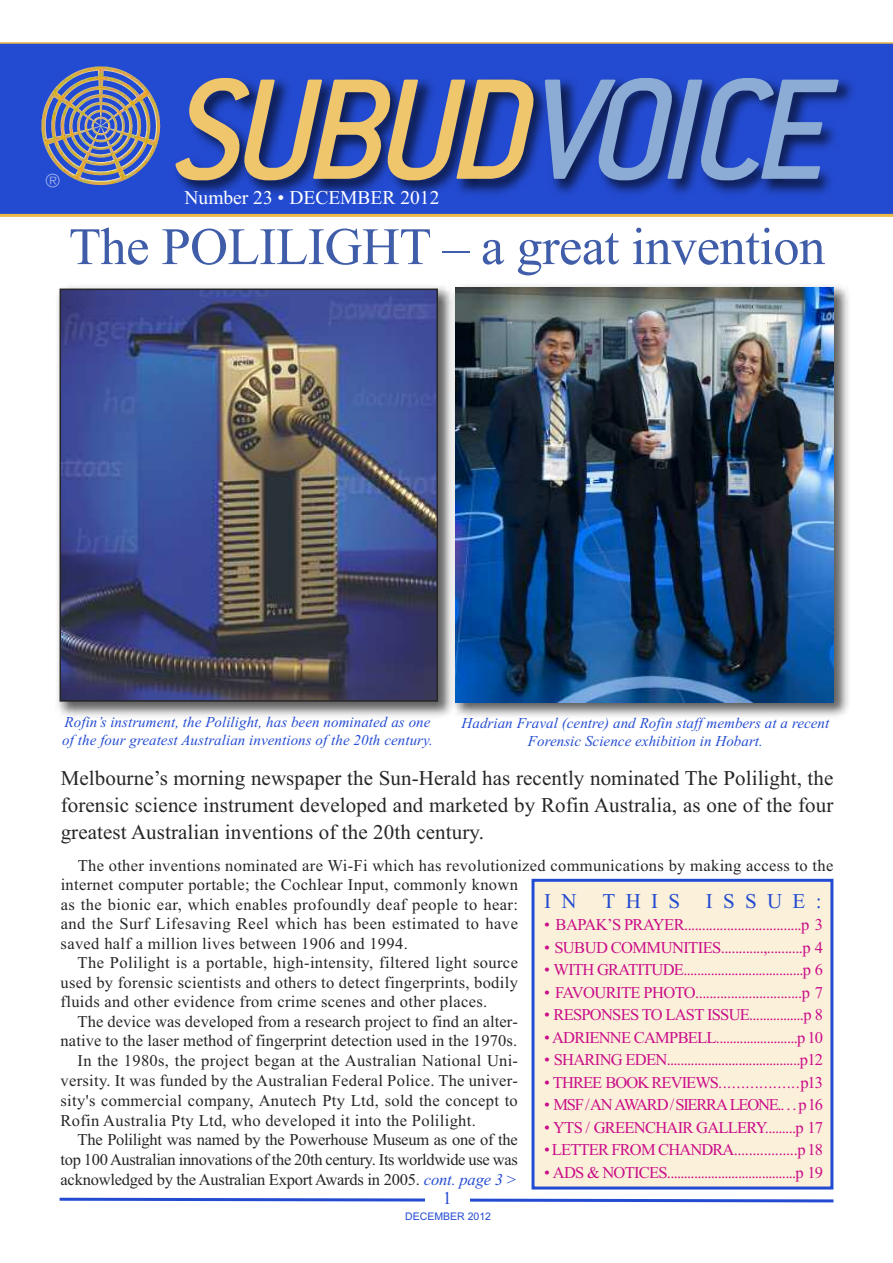
<style>
.page{position:relative;width:893px;height:1263px;background:#fff}
.page>*{position:absolute;margin:0;border:0;box-sizing:border-box;transform-origin:0 0}
.t1{font:italic 157.5px "Conduit Md ITCTT Medium";color:#8cacd5}
.t2{font:italic 157.5px "Conduit Md ITCTT Medium";color:#f0c66c}
.t3{font:52.5px "Times New Roman";letter-spacing:-.01em;color:#3f5da8}
.t4{font:21px/27px "Times New Roman";letter-spacing:.005em;color:#272627;text-align:justify}
.t5{font:21px "Times New Roman";letter-spacing:.49em;color:#234bd1}
.t6{font:19.5px "Times New Roman";color:#fff}
.t7{font:18px "Times New Roman";color:#234bd1}
.t8{font:18px "Helvetica";color:#a7b7ed}
.t9{font:16.5px "Times New Roman";letter-spacing:.02em;color:#272627}
.t10{font:16.5px "Times New Roman";letter-spacing:-.045em;color:#ca0d89}
.t11{font:16.5px "Times New Roman";letter-spacing:-.015em;color:#272627}
.t12{font:16.5px "Times New Roman";letter-spacing:-.02em;color:#272627}
.t13{font:16.5px "Times New Roman";letter-spacing:-.075em;color:#ca0d89}
.t14{font:italic 15px/18px "Times New Roman";letter-spacing:.005em;color:#234bd1}
.t15{font:10.5px "Arial";color:#234bd1}
.s1{color:#f0c66c}
.s2{font-style:italic;color:#234bd1}
</style>
<div class="page">
<svg style="left:59px;top:1197px;width:775px;height:6px"></svg>
<div style="left:425px;top:1192px;width:44px;height:37px;background:#fff"></div>
<img style="left:0;top:44px;width:155px;height:170px">
<img style="left:41px;top:66px;width:114px;height:62px">
<hr style="left:0;top:214px;width:893px;height:3px;background:#ecb847">
<hr style="left:0;top:42px;width:893px;height:2px;background:#ecb847">
<img style="left:155px;top:42px;width:738px;height:175px">
<div style="left:534px;top:882px;width:296px;height:304px;background:#fbf1da"></div>
<div style="left:531px;top:879px;width:302px;height:310px;border:3px solid #234bd1"></div>
<img style="left:57px;top:286px;width:391px;height:431px">
<img style="left:63px;top:292px;width:372px;height:407px">
<div style="left:60px;top:289px;width:378px;height:413px;border:2px solid #272627"></div>
<img style="left:448px;top:285px;width:401px;height:432px">
<img style="left:455px;top:287px;width:378px;height:415px">
<p class="t8" style="left:46px;top:170px;width:15px">®</p>
<h1 class="t1" style="left:167px;top:32px;width:698px"><span class="s1">S B D</span>VOICE</h1>
<p class="t6" style="left:184px;top:185px;width:256px">Number 23 • DECEMBER 2012</p>
<h1 class="t2" style="left:230px;top:32px;width:264px">UU</h1>
<h2 class="t3" style="left:69px;top:215px;width:758px">The POLILIGHT – a great invention</h2>
<p class="t14" style="left:62px;top:713px;width:372px">Rofin’s instrument, the Polilight, has been nominated as one of the four greatest Australian inventions of the 20th century.</p>
<p class="t14" style="left:461px;top:713px;width:369px;text-align:center">Hadrian Fraval (centre) and Rofin staff members at a recent<br>Forensic Science exhibition in Hobart.</p>
<p class="t4" style="left:61px;top:764px;width:774px">Melbourne’s morning newspaper the Sun-Herald has recently nominated The Polilight, the forensic science instrument developed and marketed by Rofin Australia, as one of the four greatest Australian inventions of the 20th century.</p>
<p class="t9" style="left:78px;top:855px;width:757px">The other inventions nominated are Wi-Fi which has revolutionized communications by making access to the</p>
<p class="t9" style="left:61px;top:875px;width:459px">internet computer portable; the Cochlear Input, commonly known</p>
<p class="t9" style="left:61px;top:894px;width:459px">as the bionic ear, which enables profoundly deaf people to hear:</p>
<p class="t9" style="left:61px;top:914px;width:459px">and the Surf Lifesaving Reel which has been estimated to have</p>
<p class="t9" style="left:61px;top:933px;width:349px">saved half a million lives between 1906 and 1994.</p>
<p class="t9" style="left:78px;top:953px;width:442px">The Polilight is a portable, high-intensity, filtered light source</p>
<p class="t9" style="left:61px;top:972px;width:459px">used by forensic scientists and others to detect fingerprints, bodily</p>
<p class="t9" style="left:61px;top:992px;width:428px">fluids and other evidence from crime scenes and other places.</p>
<p class="t9" style="left:78px;top:1011px;width:442px">The device was developed from a research project to find an alter-</p>
<p class="t9" style="left:61px;top:1031px;width:458px">native to the laser method of fingerprint detection used in the 1970s.</p>
<p class="t9" style="left:78px;top:1051px;width:442px">In the 1980s, the project began at the Australian National Uni-</p>
<p class="t9" style="left:61px;top:1070px;width:459px">versity. It was funded by the Australian Federal Police. The univer-</p>
<p class="t9" style="left:61px;top:1090px;width:459px">sity's commercial company, Anutech Pty Ltd, sold the concept to</p>
<p class="t9" style="left:61px;top:1110px;width:417px">Rofin Australia Pty Ltd, who developed it into the Polilight.</p>
<p class="t11" style="left:78px;top:1130px;width:442px">The Polilight was named by the Powerhouse Museum as one of the</p>
<p class="t12" style="left:61px;top:1150px;width:459px">top 100Australian innovations of the 20th century. Its worldwide use was</p>
<p class="t11" style="left:61px;top:1169px;width:459px">acknowledged by the Australian Export Awards in 2005. <span class="s2">cont. page 3 &gt;</span></p>
<p class="t7" style="left:443px;top:1188px;width:10px">1</p>
<p class="t15" style="left:405px;top:1210px;width:87px">DECEMBER 2012</p>
<p class="t5" style="left:544px;top:888px;width:279px">IN THIS ISSUE:</p>
<p class="t10" style="left:544px;top:915px;width:280px">• BAPAK’S PRAYER.................................p 3</p>
<p class="t10" style="left:544px;top:937px;width:280px">• SUBUD COMMUNITIES............,..........p 4</p>
<p class="t10" style="left:544px;top:960px;width:280px">• WITH GRATITUDE...................................p 6</p>
<p class="t10" style="left:544px;top:982px;width:280px">• FAVOURITE PHOTO..............................p 7</p>
<p class="t10" style="left:544px;top:1005px;width:280px">• RESPONSES TO LAST ISSUE................p 8</p>
<p class="t10" style="left:544px;top:1027px;width:280px">• ADRIENNE CAMPBELL........................p 10</p>
<p class="t10" style="left:544px;top:1050px;width:280px">• SHARING EDEN.......................................p12</p>
<p class="t10" style="left:544px;top:1072px;width:280px">• THREE BOOKREVIEWS..................p13</p>
<p class="t13" style="left:544px;top:1095px;width:280px">• MSF/AN AWARD/SIERRA LEONE.. . . p16</p>
<p class="t10" style="left:544px;top:1117px;width:280px">• YTS / GREENCHAIR GALLERY.........p 17</p>
<p class="t10" style="left:544px;top:1140px;width:280px">•LETTER FROM CHANDRA.................p18</p>
<p class="t10" style="left:544px;top:1162px;width:280px">• ADS &amp; NOTICES......................................p 19</p>
</div>
